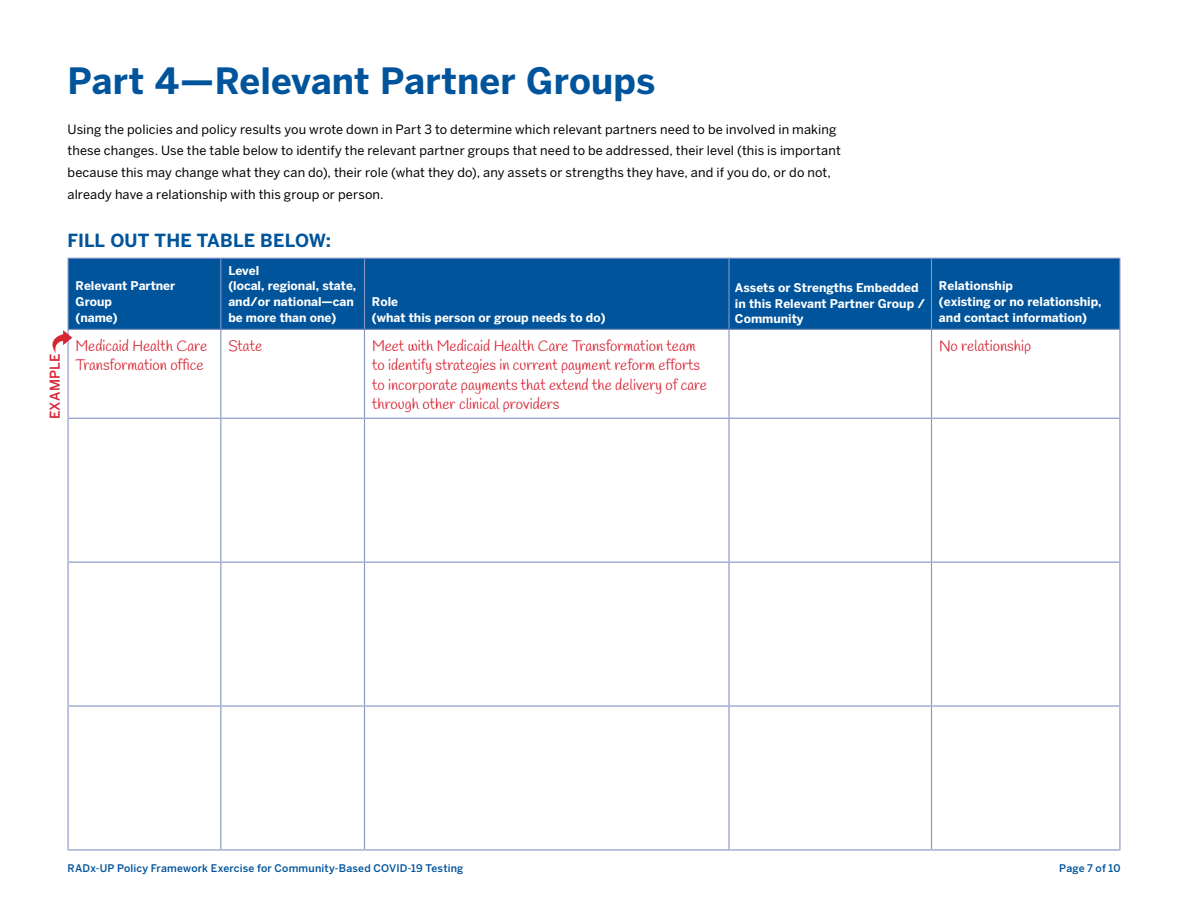
<style>
.page{position:relative;width:1188px;height:918px;background:#fff}
.page>*{position:absolute;margin:0;border:0;box-sizing:border-box;transform-origin:0 0}
.t1{font:700 36px "Benton Sans";letter-spacing:.005em;color:#00549b}
.t2{font:700 18px "Benton Sans";letter-spacing:.005em;color:#00549b}
.t3{font:15px/19.5px "Handlee";color:#d72534}
.t4{font:500 13.5px "Benton Sans";letter-spacing:.015em;color:#d72534}
.t5{font:12.75px/21.8px "Benton Sans";letter-spacing:.01em;color:#000}
.t6{font:700 12px/15.8px "Benton Sans";color:#fff}
.t7{font:500 10.5px "Benton Sans";letter-spacing:.015em;color:#00549b}
</style>
<div class="page">
<div style="left:68px;top:258px;width:153px;height:71px;background:#00549b"></div>
<div style="left:221px;top:258px;width:143px;height:71px;background:#00549b"></div>
<div style="left:364px;top:258px;width:365px;height:71px;background:#00549b"></div>
<div style="left:729px;top:258px;width:203px;height:71px;background:#00549b"></div>
<div style="left:932px;top:258px;width:188px;height:71px;background:#00549b"></div>
<hr style="left:68px;top:258px;width:153px;height:1px;background:#8694c2">
<hr style="left:68px;top:259px;width:1px;height:70px;background:#8694c2">
<hr style="left:221px;top:258px;width:144px;height:1px;background:#8694c2">
<hr style="left:220px;top:259px;width:1px;height:70px;background:#8694c2">
<hr style="left:364px;top:258px;width:365px;height:1px;background:#8694c2">
<hr style="left:364px;top:259px;width:1px;height:70px;background:#8694c2">
<hr style="left:729px;top:258px;width:203px;height:1px;background:#8694c2">
<hr style="left:728px;top:259px;width:2px;height:70px;background:#8694c2">
<hr style="left:932px;top:258px;width:188px;height:1px;background:#8694c2">
<hr style="left:931px;top:259px;width:1px;height:70px;background:#8694c2">
<hr style="left:1119px;top:259px;width:1px;height:70px;background:#8694c2">
<hr style="left:68px;top:329px;width:153px;height:1px;background:#8694c2">
<hr style="left:68px;top:330px;width:1px;height:88px;background:#8694c2">
<hr style="left:221px;top:329px;width:144px;height:1px;background:#8694c2">
<hr style="left:220px;top:330px;width:1px;height:88px;background:#8694c2">
<hr style="left:364px;top:329px;width:365px;height:1px;background:#8694c2">
<hr style="left:364px;top:330px;width:1px;height:88px;background:#8694c2">
<hr style="left:729px;top:329px;width:203px;height:1px;background:#8694c2">
<hr style="left:728px;top:330px;width:2px;height:88px;background:#8694c2">
<hr style="left:932px;top:329px;width:188px;height:1px;background:#8694c2">
<hr style="left:931px;top:330px;width:1px;height:88px;background:#8694c2">
<hr style="left:1119px;top:330px;width:1px;height:88px;background:#8694c2">
<hr style="left:68px;top:418px;width:153px;height:1px;background:#8694c2">
<hr style="left:68px;top:419px;width:1px;height:143px;background:#8694c2">
<hr style="left:221px;top:418px;width:144px;height:1px;background:#8694c2">
<hr style="left:220px;top:419px;width:1px;height:143px;background:#8694c2">
<hr style="left:364px;top:418px;width:365px;height:1px;background:#8694c2">
<hr style="left:364px;top:419px;width:1px;height:143px;background:#8694c2">
<hr style="left:729px;top:418px;width:203px;height:1px;background:#8694c2">
<hr style="left:728px;top:419px;width:2px;height:143px;background:#8694c2">
<hr style="left:932px;top:418px;width:188px;height:1px;background:#8694c2">
<hr style="left:931px;top:419px;width:1px;height:143px;background:#8694c2">
<hr style="left:1119px;top:419px;width:1px;height:143px;background:#8694c2">
<hr style="left:68px;top:562px;width:153px;height:1px;background:#8694c2">
<hr style="left:68px;top:563px;width:1px;height:142px;background:#8694c2">
<hr style="left:221px;top:562px;width:144px;height:1px;background:#8694c2">
<hr style="left:220px;top:563px;width:1px;height:142px;background:#8694c2">
<hr style="left:364px;top:562px;width:365px;height:1px;background:#8694c2">
<hr style="left:364px;top:563px;width:1px;height:142px;background:#8694c2">
<hr style="left:729px;top:562px;width:203px;height:1px;background:#8694c2">
<hr style="left:728px;top:563px;width:2px;height:142px;background:#8694c2">
<hr style="left:932px;top:562px;width:188px;height:1px;background:#8694c2">
<hr style="left:931px;top:563px;width:1px;height:142px;background:#8694c2">
<hr style="left:1119px;top:563px;width:1px;height:142px;background:#8694c2">
<hr style="left:68px;top:705px;width:153px;height:2px;background:#8694c2">
<hr style="left:68px;top:707px;width:1px;height:142px;background:#8694c2">
<hr style="left:221px;top:705px;width:144px;height:2px;background:#8694c2">
<hr style="left:220px;top:707px;width:1px;height:142px;background:#8694c2">
<hr style="left:364px;top:705px;width:365px;height:2px;background:#8694c2">
<hr style="left:364px;top:707px;width:1px;height:142px;background:#8694c2">
<hr style="left:729px;top:705px;width:203px;height:2px;background:#8694c2">
<hr style="left:728px;top:707px;width:2px;height:142px;background:#8694c2">
<hr style="left:932px;top:705px;width:188px;height:2px;background:#8694c2">
<hr style="left:931px;top:707px;width:1px;height:142px;background:#8694c2">
<hr style="left:1119px;top:707px;width:1px;height:142px;background:#8694c2">
<hr style="left:68px;top:849px;width:153px;height:1px;background:#8694c2">
<hr style="left:221px;top:849px;width:144px;height:1px;background:#8694c2">
<hr style="left:364px;top:849px;width:365px;height:1px;background:#8694c2">
<hr style="left:729px;top:849px;width:203px;height:1px;background:#8694c2">
<hr style="left:932px;top:849px;width:188px;height:1px;background:#8694c2">
<svg style="left:52px;top:330px;width:20px;height:23px"></svg>
<p class="t4" style="left:47px;top:419px;width:67px;rotate:-90deg">EXAMPLE</p>
<h2 class="t1" style="left:68px;top:60px;width:589px">Part 4—Relevant Partner Groups</h2>
<p class="t5" style="left:68px;top:118px;width:775px">Using the policies and policy results you wrote down in Part 3 to determine which relevant partners need to be involved in making these changes. Use the table below to identify the relevant partner groups that need to be addressed, their level (this is important because this may change what they can do), their role (what they do), any assets or strengths they have, and if you do, or do not, already have a relationship with this group or person.</p>
<h3 class="t2" style="left:68px;top:230px;width:265px">FILL OUT THE TABLE BELOW:</h3>
<p class="t6" style="left:76px;top:278px;width:101px">Relevant Partner<br>Group<br>(name)</p>
<p class="t6" style="left:228px;top:262px;width:129px">Level<br>(local, regional, state, and/or national—can be more than one)</p>
<p class="t6" style="left:372px;top:294px;width:235px">Role<br>(what this person or group needs to do)</p>
<p class="t6" style="left:735px;top:279px;width:192px">Assets or Strengths Embedded in this Relevant Partner Group /<br>Community</p>
<p class="t6" style="left:939px;top:278px;width:164px">Relationship<br>(existing or no relationship, and contact information)</p>
<p class="t3" style="left:76px;top:337px;width:133px">Medicaid Health Care<br>Transformation office</p>
<p class="t3" style="left:228px;top:337px;width:35px">State</p>
<p class="t3" style="left:372px;top:337px;width:337px">Meet with Medicaid Health Care Transformation team to identify strategies in current payment reform efforts to incorporate payments that extend the delivery of care through other clinical providers</p>
<p class="t3" style="left:939px;top:337px;width:94px">No relationship</p>
<p class="t7" style="left:68px;top:862px;width:397px">RADx-UP Policy Framework Exercise for Community-Based COVID-19 Testing</p>
<p class="t7" style="left:1059px;top:862px;width:63px">Page 7 of 10</p>
</div>
